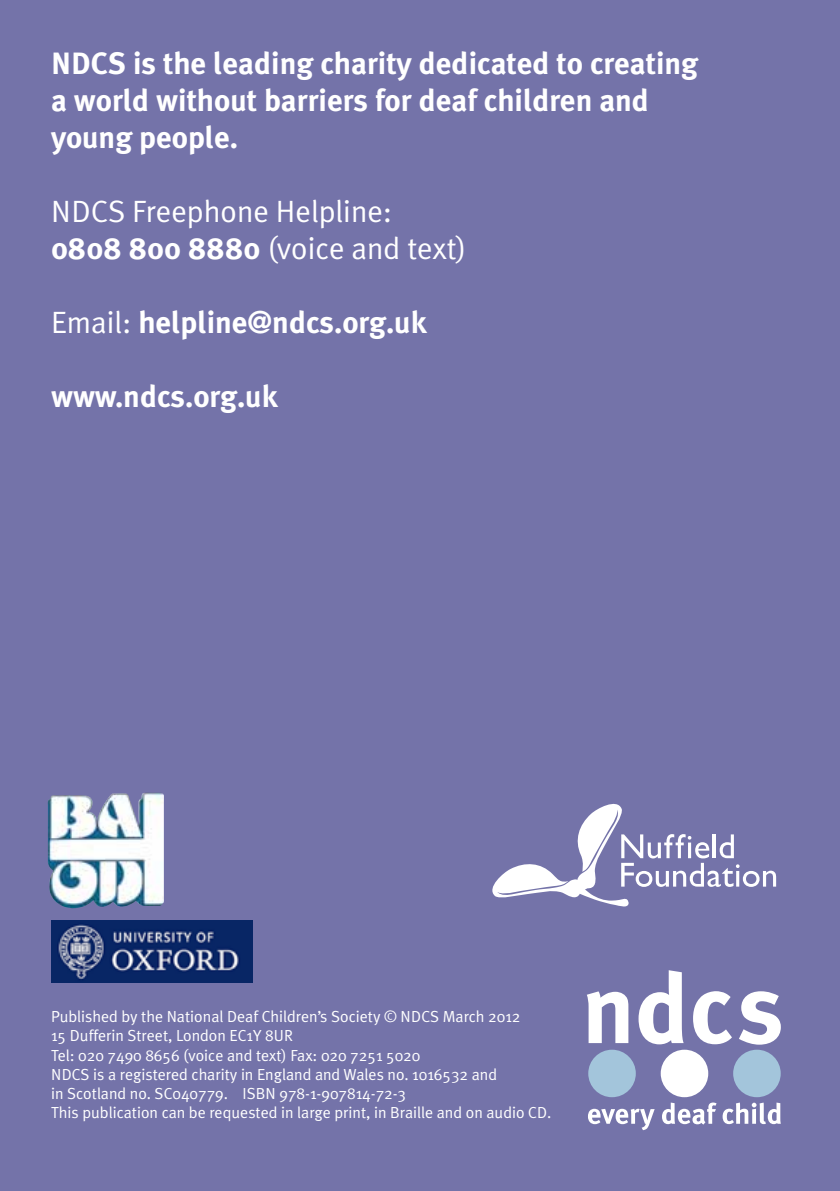
<style>
.page{position:relative;width:840px;height:1191px;background:#fff}
.page>*{position:absolute;margin:0;border:0;box-sizing:border-box;transform-origin:0 0}
.t1{font:700 30.8px/37px "Meta Plus";color:#fff}
.t2{font:30.8px/37px "Meta Plus Normal";color:#fff}
.t3{font:16px/19.2px "Meta Plus Normal";color:#fff}
.s1{font-family:"Meta Plus";font-weight:700}
.s2{font-family:"Meta Plus Normal";font-weight:400}
</style>
<div class="page">
<div style="left:0;top:0;width:839px;height:1191px;background:#7473a9"></div>
<img style="left:51px;top:920px;width:201px;height:62px">
<svg style="left:587px;top:991px;width:41px;height:52px"></svg>
<svg style="left:638px;top:970px;width:45px;height:74px"></svg>
<svg style="left:693px;top:991px;width:38px;height:53px"></svg>
<svg style="left:739px;top:991px;width:41px;height:53px"></svg>
<div style="left:588px;top:1049px;width:47px;height:48px;background:#a3c5db;border-radius:50%"></div>
<div style="left:660px;top:1049px;width:47px;height:48px;background:#fff;border-radius:50%"></div>
<div style="left:732px;top:1049px;width:48px;height:48px;background:#a3c5db;border-radius:50%"></div>
<svg style="left:588px;top:1108px;width:66px;height:22px"></svg>
<svg style="left:662px;top:1102px;width:54px;height:22px"></svg>
<svg style="left:722px;top:1102px;width:58px;height:22px"></svg>
<svg style="left:492px;top:804px;width:283px;height:102px"></svg>
<img style="left:48px;top:792px;width:116px;height:116px">
<h1 class="t1" style="left:51px;top:45px;width:648px">NDCS is the leading charity dedicated to creating a world without barriers for deaf children and young people.</h1>
<h1 class="t2" style="left:51px;top:193px;width:417px">NDCS Freephone Helpline:<br><span class="s1">0808 800 8880</span> (voice and text)</h1>
<h1 class="t1" style="left:51px;top:304px;width:377px"><span class="s2">Email:</span> helpline@ndcs.org.uk</h1>
<h1 class="t1" style="left:51px;top:378px;width:228px">www.ndcs.org.uk</h1>
<p class="t3" style="left:51px;top:1006px;width:501px">Published by the National Deaf Children’s Society © NDCS March 2012<br>15 Dufferin Street, London EC1Y 8UR<br>Tel: 020 7490 8656 (voice and text) Fax: 020 7251 5020<br>NDCS is a registered charity in England and Wales no. 1016532 and<br>in Scotland no. SC040779. ISBN 978-1-907814-72-3<br>This publication can be requested in large print, in Braille and on audio CD.</p>
</div>
